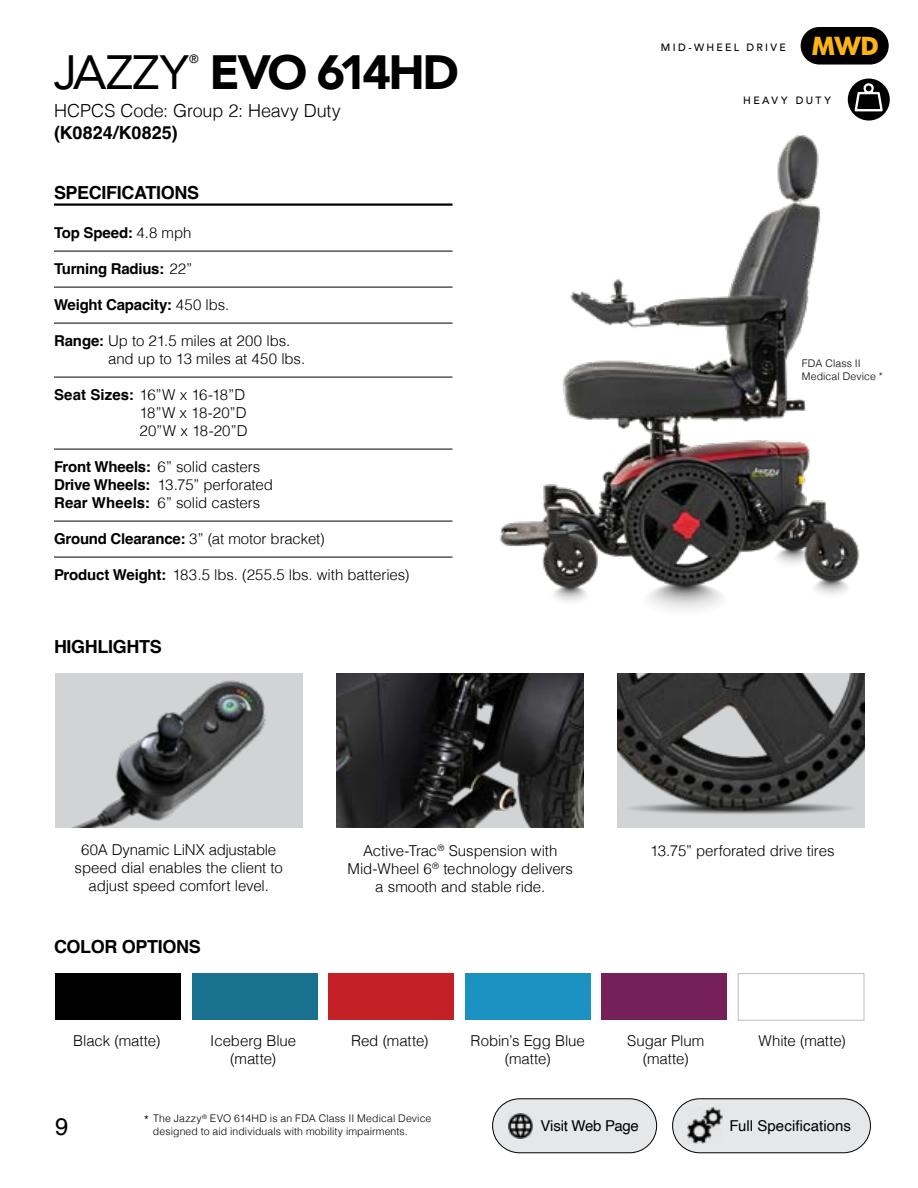
<style>
.page{position:relative;width:918px;height:1188px;background:#fff}
.page>*{position:absolute;margin:0;border:0;box-sizing:border-box;transform-origin:0 0}
.t1{font:900 48px "Avenir";letter-spacing:-.065em;color:#000}
.t2{font:700 24.3px "Futura";color:#fcb316}
.t3{font:24px "Helvetica";color:#000}
.t4{font:700 18px "Helvetica";letter-spacing:-.02em;color:#000}
.t5{font:300 18px "Helvetica";letter-spacing:-.005em;color:#000}
.t6{font:700 18px "Helvetica";color:#000}
.t7{font:300 15px/18px "Helvetica";letter-spacing:-.005em;color:#000;text-align:center}
.t8{font:700 15px "Helvetica";letter-spacing:-.015em;color:#000}
.t9{font:300 15px/18px "Helvetica";letter-spacing:-.03em;color:#000}
.t10{font:15px "Helvetica";letter-spacing:-.005em;color:#000}
.t11{font:12px "Avenir";color:#000}
.t12{font:300 10.5px/12.6px "Helvetica";letter-spacing:.01em;color:#000}
.t13{font:500 10.5px "Avenir LT Std";letter-spacing:.22em;color:#000}
.s1{font-weight:400}
.s2{font-weight:300}
.s3{font-weight:700}
.s4{font-weight:400;font-size:12px}
</style>
<div class="page">
<hr style="left:54px;top:251px;width:399px;height:1px;background:#000">
<hr style="left:54px;top:203px;width:399px;height:3px;background:#000">
<hr style="left:54px;top:287px;width:399px;height:1px;background:#000">
<hr style="left:54px;top:323px;width:399px;height:1px;background:#000">
<hr style="left:54px;top:377px;width:399px;height:1px;background:#000">
<hr style="left:54px;top:449px;width:399px;height:1px;background:#000">
<hr style="left:54px;top:521px;width:399px;height:1px;background:#000">
<hr style="left:54px;top:557px;width:399px;height:1px;background:#000">
<div style="left:801px;top:27px;width:88px;height:38px;background:#000;border-radius:19px"></div>
<div style="left:55px;top:674px;width:247px;height:154px;background:#d1d3d4"></div>
<img style="left:71px;top:680px;width:195px;height:148px">
<img style="left:336px;top:674px;width:247px;height:154px">
<img style="left:618px;top:674px;width:247px;height:154px">
<img style="left:499px;top:135px;width:361px;height:475px">
<div style="left:55px;top:974px;width:126px;height:46px;background:#000"></div>
<div style="left:192px;top:974px;width:125px;height:46px;background:#18718f"></div>
<div style="left:328px;top:974px;width:126px;height:46px;background:#c42127"></div>
<div style="left:465px;top:974px;width:126px;height:46px;background:#1c92c3"></div>
<div style="left:602px;top:974px;width:125px;height:46px;background:#752157"></div>
<div style="left:738px;top:973px;width:126px;height:48px;background:#fff;border:1px solid #bcbec0"></div>
<div style="left:493px;top:1099px;width:164px;height:54px;background:#e6e7e8;border-radius:27px"></div>
<div style="left:492px;top:1098px;width:165px;height:55px;border:1px solid #000;border-radius:27px"></div>
<img style="left:508px;top:1114px;width:25px;height:24px">
<div style="left:673px;top:1099px;width:197px;height:54px;background:#e6e7e8;border-radius:27px"></div>
<div style="left:672px;top:1098px;width:199px;height:55px;border:1px solid #000;border-radius:27px"></div>
<img style="left:688px;top:1107px;width:35px;height:36px">
<div style="left:848px;top:79px;width:42px;height:42px;background:#000;border-radius:50%"></div>
<svg style="left:854px;top:83px;width:29px;height:28px"></svg>
<h1 class="t1" style="left:54px;top:31px;width:406px"><span class="s1">JAZZY</span> EVO 614HD</h1>
<p class="t11" style="left:189px;top:49px;width:11px">®</p>
<p class="t5" style="left:54px;top:96px;width:288px">HCPCS Code: Group 2: Heavy Duty</p>
<p class="t6" style="left:54px;top:122px;width:125px">(K0824/K0825)</p>
<p class="t4" style="left:54px;top:182px;width:147px">SPECIFICATIONS</p>
<p class="t8" style="left:54px;top:224px;width:139px">Top Speed: <span class="s2">4.8 mph</span></p>
<p class="t8" style="left:54px;top:260px;width:140px">Turning Radius: <span class="s2">22”</span></p>
<p class="t8" style="left:54px;top:296px;width:177px">Weight Capacity: <span class="s2">450 lbs.</span></p>
<p class="t7" style="left:108px;top:331px;width:199px;text-align:left;text-indent:-54px"><span class="s3">Range:</span> Up to 21.5 miles at 200 lbs. and up to 13 miles at 450 lbs.</p>
<p class="t9" style="left:140px;top:385px;width:110px;text-indent:-85px"><span class="s3">Seat Sizes:</span> 16”W x 16-18”D<br>18”W x 18-20”D<br>20”W x 18-20”D</p>
<p class="t7" style="left:54px;top:457px;width:220px;text-align:left"><span class="s3">Front Wheels:</span> 6” solid casters<br><span class="s3">Drive Wheels:</span> 13.75” perforated<br><span class="s3">Rear Wheels:</span> 6” solid casters</p>
<p class="t7" style="left:54px;top:529px;width:272px"><span class="s3">Ground Clearance:</span> 3” (at motor bracket)</p>
<p class="t7" style="left:54px;top:565px;width:357px"><span class="s3">Product Weight:</span> 183.5 lbs. (255.5 lbs. with batteries)</p>
<p class="t4" style="left:54px;top:636px;width:109px">HIGHLIGHTS</p>
<p class="t13" style="left:661px;top:42px;width:126px">MID-WHEEL DRIVE</p>
<h2 class="t2" style="left:811px;top:28px;width:69px">MWD</h2>
<p class="t13" style="left:743px;top:95px;width:89px">HEAVY DUTY</p>
<p class="t12" style="left:802px;top:356px;width:83px">FDA Class II<br>Medical Device *</p>
<p class="t7" style="left:75px;top:840px;width:210px">60A Dynamic LiNX adjustable speed dial enables the client to adjust speed comfort level.</p>
<p class="t7" style="left:347px;top:841px;width:227px">Active-Trac<sup>®</sup> Suspension with<br>Mid-Wheel 6<sup>®</sup> technology delivers a smooth and stable ride.</p>
<p class="t7" style="left:650px;top:841px;width:186px">13.75” perforated drive tires</p>
<p class="t4" style="left:54px;top:936px;width:148px">COLOR OPTIONS</p>
<p class="t7" style="left:73px;top:1030px;width:89px">Black (matte)</p>
<p class="t7" style="left:210px;top:1030px;width:88px">Iceberg Blue (matte)</p>
<p class="t7" style="left:351px;top:1030px;width:79px">Red (matte)</p>
<p class="t7" style="left:471px;top:1030px;width:116px">Robin’s Egg Blue (matte)</p>
<p class="t7" style="left:627px;top:1030px;width:79px">Sugar Plum (matte)</p>
<p class="t7" style="left:759px;top:1030px;width:89px">White (matte)</p>
<h3 class="t3" style="left:55px;top:1108px;width:15px">9</h3>
<p class="t12" style="left:153px;top:1111px;width:280px;text-indent:-9px"><span class="s4">*</span> The Jazzy<sup>®</sup> EVO 614HD is an FDA Class II Medical Device designed to aid individuals with mobility impairments.</p>
<p class="t10" style="left:540px;top:1114px;width:100px">Visit Web Page</p>
<p class="t10" style="left:729px;top:1114px;width:123px">Full Specifications</p>
</div>
